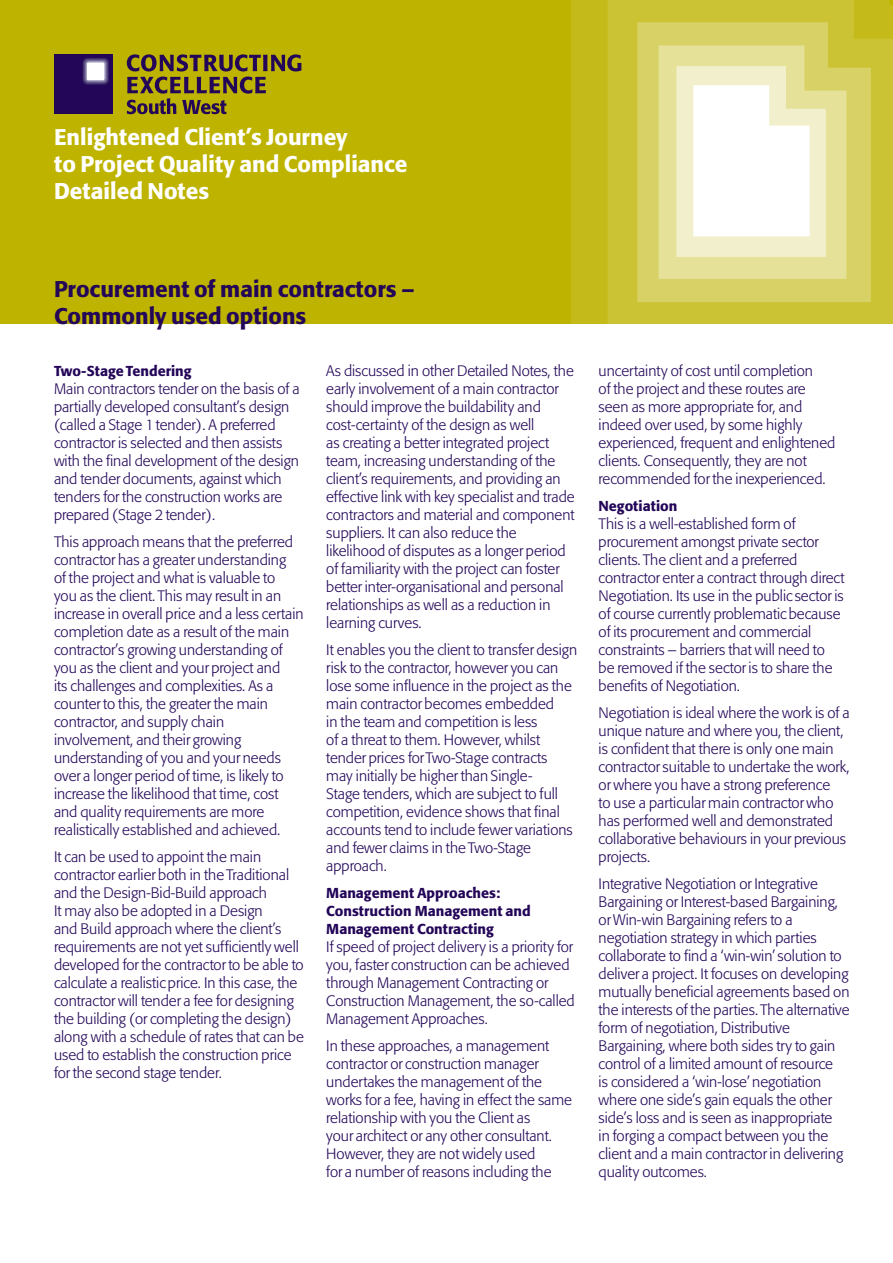
<style>
.page{position:relative;width:893px;height:1263px;background:#fff}
.page>*{position:absolute;margin:0;border:0;box-sizing:border-box;transform-origin:0 0}
.t1{font:500 22.5px "Formata BQ";color:#fff}
.t2{font:500 22.5px "Formata BQ";color:#230658}
.t3{font:300 15px/18px "Formata BQ";color:#230658}
.t4{font:500 14.25px/18px "Formata BQ";color:#230658}
</style>
<div class="page">
<div style="left:0;top:0;width:893px;height:324px;background:#beb400"></div>
<img style="left:571px;top:0;width:322px;height:324px">
<div style="left:54px;top:54px;width:59px;height:60px;background:#230658"></div>
<div style="left:82px;top:58px;width:27px;height:27px;background:#290f5c;border-radius:5px"></div>
<div style="left:83px;top:58px;width:26px;height:27px;background:#301860;border-radius:5px"></div>
<div style="left:83px;top:58px;width:26px;height:26px;background:#311d61;border-radius:5px"></div>
<div style="left:83px;top:58px;width:25px;height:26px;background:#3b286a;border-radius:5px"></div>
<div style="left:83px;top:59px;width:25px;height:25px;background:#41306e;border-radius:4px"></div>
<div style="left:84px;top:59px;width:24px;height:25px;background:#483773;border-radius:4px"></div>
<div style="left:84px;top:59px;width:24px;height:24px;background:#51427b;border-radius:4px"></div>
<div style="left:84px;top:59px;width:23px;height:24px;background:#54467e;border-radius:4px"></div>
<div style="left:84px;top:60px;width:23px;height:23px;background:#5a4e84;border-radius:4px"></div>
<div style="left:85px;top:60px;width:22px;height:23px;background:#61558a;border-radius:4px"></div>
<div style="left:85px;top:60px;width:22px;height:22px;background:#6c6192;border-radius:3px"></div>
<div style="left:85px;top:60px;width:21px;height:22px;background:#6f6596;border-radius:3px"></div>
<div style="left:85px;top:61px;width:21px;height:21px;background:#7c72a0;border-radius:3px"></div>
<svg style="left:86px;top:61px;width:20px;height:21px"></svg>
<svg style="left:86px;top:61px;width:20px;height:20px"></svg>
<svg style="left:86px;top:61px;width:19px;height:20px"></svg>
<svg style="left:86px;top:62px;width:19px;height:19px"></svg>
<svg style="left:87px;top:62px;width:18px;height:19px"></svg>
<svg style="left:87px;top:62px;width:18px;height:18px"></svg>
<svg style="left:87px;top:62px;width:17px;height:18px"></svg>
<div style="left:87px;top:63px;width:17px;height:17px;background:#fff;border-radius:2px"></div>
<div style="left:88px;top:63px;width:16px;height:17px;background:#fff"></div>
<svg style="left:127px;top:54px;width:174px;height:17px"></svg>
<svg style="left:127px;top:77px;width:139px;height:37px"></svg>
<p class="t1" style="left:54px;top:124px;width:295px">Enlightened Client’s Journey</p>
<p class="t1" style="left:54px;top:151px;width:355px">to Project Quality and Compliance</p>
<p class="t1" style="left:54px;top:178px;width:157px">Detailed Notes</p>
<p class="t2" style="left:54px;top:275px;width:362px">Procurement of main contractors –</p>
<p class="t2" style="left:54px;top:302px;width:254px">Commonly used options</p>
<p class="t4" style="left:54px;top:361px;width:139px">Two-Stage Tendering</p>
<p class="t3" style="left:54px;top:379px;width:247px">Main contractors tender on the basis of a partially developed consultant’s design (called a Stage 1 tender). A preferred contractor is selected and then assists with the final development of the design</p>
<p class="t3" style="left:54px;top:469px;width:230px;text-align:justify">and tender documents, against which tenders for the construction works are prepared (Stage 2 tender).</p>
<p class="t3" style="left:54px;top:532px;width:251px">This approach means that the preferred contractor has a greater understanding<br>of the project and what is valuable to<br>you as the client. This may result in an increase in overall price and a less certain completion date as a result of the main contractor’s growing understanding of you as the client and your project and<br>its challenges and complexities. As a counter to this, the greater the main</p>
<p class="t3" style="left:54px;top:712px;width:231px">contractor, and supply chain involvement, and their growing understanding of you and your needs over a longer period of time, is likely to increase the likelihood that time, cost and quality requirements are more realistically established and achieved.</p>
<p class="t3" style="left:54px;top:847px;width:251px">It can be used to appoint the main contractor earlier both in the Traditional and the Design-Bid-Build approach<br>It may also be adopted in a Design<br>and Build approach where the client’s requirements are not yet sufficiently well developed for the contractor to be able to calculate a realistic price. In this case, the contractor will tender a fee for designing the building (or completing the design) along with a schedule of rates that can be used to establish the construction price for the second stage tender.</p>
<p class="t3" style="left:326px;top:361px;width:250px">As discussed in other Detailed Notes, the early involvement of a main contractor should improve the buildability and cost-certainty of the design as well<br>as creating a better integrated project team, increasing understanding of the client’s requirements, and providing an effective link with key specialist and trade contractors and material and component suppliers. It can also reduce the likelihood of disputes as a longer period of familiarity with the project can foster better inter-organisational and personal relationships as well as a reduction in learning curves.</p>
<p class="t3" style="left:326px;top:640px;width:252px">It enables you the client to transfer design risk to the contractor, however you can lose some influence in the project as the main contractor becomes embedded<br>in the team and competition is less<br>of a threat to them. However, whilst tender prices for Two-Stage contracts may initially be higher than Single-<br>Stage tenders, which are subject to full competition, evidence shows that final accounts tend to include fewer variations and fewer claims in the Two-Stage approach.</p>
<p class="t4" style="left:326px;top:883px;width:206px">Management Approaches:<br>Construction Management and<br>Management Contracting</p>
<p class="t3" style="left:326px;top:937px;width:250px">If speed of project delivery is a priority for you, faster construction can be achieved through Management Contracting or Construction Management, the so-called Management Approaches.</p>
<p class="t3" style="left:326px;top:1036px;width:247px">In these approaches, a management contractor or construction manager undertakes the management of the works for a fee, having in effect the same relationship with you the Client as</p>
<p class="t3" style="left:326px;top:1126px;width:227px">your architect or any other consultant.<br>However, they are not widely used for a number of reasons including the</p>
<p class="t3" style="left:599px;top:361px;width:238px">uncertainty of cost until completion<br>of the project and these routes are seen as more appropriate for, and indeed over used, by some highly experienced, frequent and enlightened clients. Consequently, they are not recommended for the inexperienced.</p>
<p class="t4" style="left:599px;top:496px;width:80px">Negotiation</p>
<p class="t3" style="left:599px;top:514px;width:247px">This is a well-established form of procurement amongst private sector clients. The client and a preferred contractor enter a contract through direct Negotiation. Its use in the public sector is of course currently problematic because of its procurement and commercial constraints – barriers that will need to be removed if the sector is to share the benefits of Negotiation.</p>
<p class="t3" style="left:599px;top:703px;width:253px">Negotiation is ideal where the work is of a unique nature and where you, the client, is confident that there is only one main contractor suitable to undertake the work, or where you have a strong preference<br>to use a particular main contractor who has performed well and demonstrated collaborative behaviours in your previous projects.</p>
<p class="t3" style="left:599px;top:874px;width:253px">Integrative Negotiation or Integrative Bargaining or Interest-based Bargaining, or Win-win Bargaining refers to a negotiation strategy in which parties collaborate to find a ‘win-win’ solution to deliver a project. It focuses on developing mutually beneficial agreements based on the interests of the parties. The alternative form of negotiation, Distributive Bargaining, where both sides try to gain control of a limited amount of resource<br>is considered a ‘win-lose’ negotiation where one side’s gain equals the other side’s loss and is seen as inappropriate<br>in forging a compact between you the client and a main contractor in delivering quality outcomes.</p>
</div>
